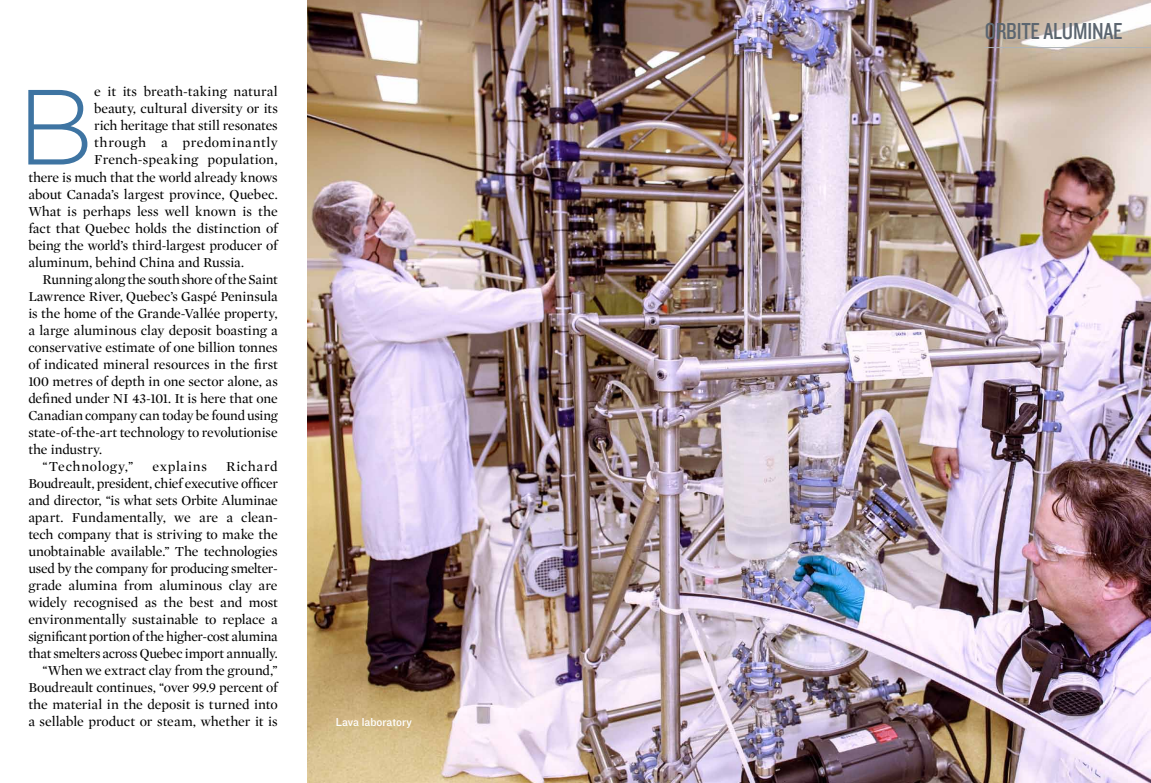
<style>
.page{position:relative;width:1151px;height:783px;background:#fff}
.page>*{position:absolute;margin:0;border:0;box-sizing:border-box;transform-origin:0 0}
.t1{font:300 106.4px "Gotham HTF";color:#3e74a2}
.t2{font:24px "Knockout HTF29 Junior Liteweight";letter-spacing:-.01em;color:#5c6670}
.t3{font:14px/17px "Mercury Display Roman";letter-spacing:-.01em;color:#000;text-align:right}
.t4{font:14px "Mercury Display Roman";letter-spacing:.01em;color:#000}
.t5{font:14px "Mercury Display Roman";letter-spacing:.035em;color:#000}
.t6{font:14px "Mercury Display Roman";letter-spacing:.04em;color:#000}
.t7{font:14px "Mercury Display Roman";letter-spacing:.055em;color:#000}
.t8{font:12px "Knockout HTF31 Junior Middlewt";color:#fff}
</style>
<div class="page">
<img style="left:308px;top:0;width:843px;height:782px">
<hr style="left:985px;top:47px;width:166px;height:1px;background:#adb3b8">
<h1 class="t1" style="left:17px;top:69px;width:78px">B</h1>
<p class="t4" style="left:94px;top:84px;width:185px">e it its breath-taking natural</p>
<p class="t3" style="left:94px;top:100px;width:185px">beauty, cultural diversity or its</p>
<p class="t3" style="left:94px;top:117px;width:185px">rich heritage that still resonates</p>
<p class="t5" style="left:94px;top:135px;width:185px">through a predominantly</p>
<p class="t4" style="left:94px;top:152px;width:185px">French-speaking population,</p>
<p class="t3" style="left:28px;top:168px;width:251px">there is much that the world already knows</p>
<p class="t3" style="left:28px;top:185px;width:251px">about Canada’s largest province, Quebec.</p>
<p class="t3" style="left:28px;top:202px;width:251px">What is perhaps less well known is the</p>
<p class="t3" style="left:28px;top:219px;width:251px">fact that Quebec holds the distinction of</p>
<p class="t3" style="left:28px;top:236px;width:251px">being the world’s third-largest producer of</p>
<p class="t3" style="left:28px;top:253px;width:217px">aluminum, behind China and Russia.</p>
<p class="t3" style="left:43px;top:270px;width:237px">Running along the south shore of the Saint</p>
<p class="t3" style="left:28px;top:287px;width:251px">Lawrence River, Quebec’s Gaspé Peninsula</p>
<p class="t3" style="left:28px;top:304px;width:251px">is the home of the Grande-Vallée property,</p>
<p class="t3" style="left:28px;top:321px;width:251px">a large aluminous clay deposit boasting a</p>
<p class="t3" style="left:28px;top:338px;width:251px">conservative estimate of one billion tonnes</p>
<p class="t3" style="left:28px;top:355px;width:251px">of indicated mineral resources in the first</p>
<p class="t3" style="left:28px;top:372px;width:251px">100 metres of depth in one sector alone, as</p>
<p class="t3" style="left:28px;top:389px;width:251px">defined under NI 43-101. It is here that one</p>
<p class="t3" style="left:28px;top:406px;width:251px">Canadian company can today be found using</p>
<p class="t3" style="left:28px;top:423px;width:251px">state-of-the-art technology to revolutionise</p>
<p class="t3" style="left:28px;top:440px;width:75px">the industry.</p>
<p class="t6" style="left:43px;top:458px;width:92px">“Technology,”</p>
<p class="t7" style="left:152px;top:458px;width:56px">explains</p>
<p class="t3" style="left:28px;top:457px;width:251px">Richard<br>Boudreault, president, chief executive officer and director, “is what sets Orbite Aluminae apart. Fundamentally, we are a clean&shy;tech company that is striving to make the unobtainable available.” The technologies used by the company for producing smelter&shy;grade alumina from aluminous clay are widely recognised as the best and most environmentally sustainable to replace a significant portion of the higher-cost alumina that smelters across Quebec import annually. “When we extract clay from the ground,” Boudreault continues, “over 99.9 percent of the material in the deposit is turned into a sellable product or steam, whether it is</p>
<p class="t8" style="left:336px;top:715px;width:77px">Lava laboratory</p>
<h2 class="t2" style="left:985px;top:18px;width:139px">ORBITE ALUMINAE</h2>
</div>
